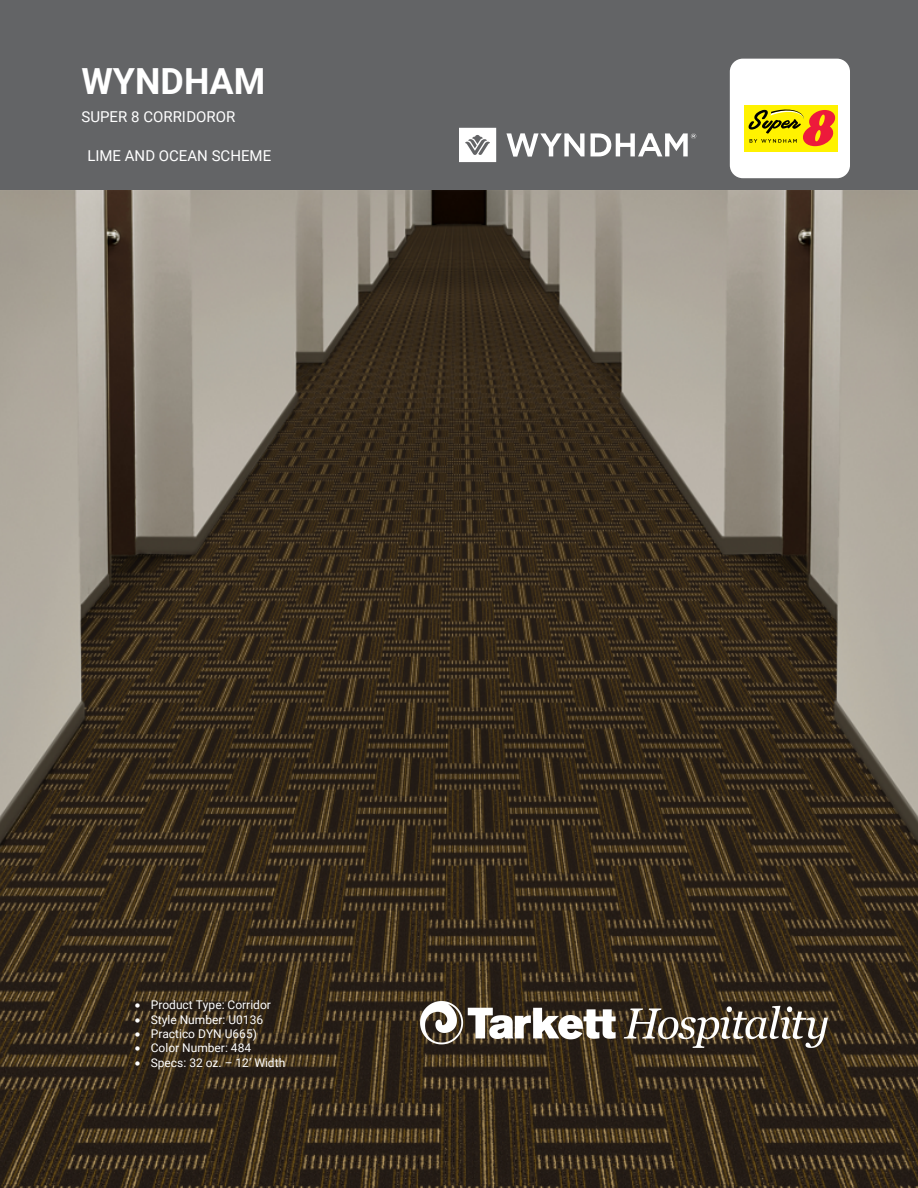
<style>
.page{position:relative;width:918px;height:1188px;background:#fff}
.page>*{position:absolute;margin:0;border:0;box-sizing:border-box;transform-origin:0 0}
.t1{font:700 36px "Roboto";color:#fff}
.t2{font:15px "Roboto";color:#fff}
.t3{font:15px "Roboto";color:#fff}
.t4{font:12px "Roboto";color:#fff}
</style>
<div class="page">
<div style="left:0;top:0;width:918px;height:240px;background:#636466"></div>
<svg style="left:506px;top:133px;width:79px;height:24px"></svg>
<svg style="left:591px;top:133px;width:105px;height:23px"></svg>
<svg style="left:459px;top:128px;width:37px;height:34px"></svg>
<div style="left:730px;top:59px;width:120px;height:119px;background:#fff;border-radius:13px"></div>
<div style="left:744px;top:105px;width:93px;height:46px;background:#fff200"></div>
<svg style="left:749px;top:109px;width:87px;height:37px"></svg>
<img style="left:0;top:190px;width:918px;height:998px">
<img style="left:420px;top:1001px;width:408px;height:47px">
<h1 class="t1" style="left:81px;top:56px;width:185px">WYNDHAM</h1>
<p class="t3" style="left:81px;top:106px;width:155px">SUPER 8 CORRIDOROR</p>
<p class="t2" style="left:87px;top:145px;width:185px">LIME AND OCEAN SCHEME</p>
<p class="t4" style="left:135px;top:997px;width:138px">• Product Type: Corridor</p>
<p class="t4" style="left:135px;top:1011px;width:130px">• Style Number: U0136</p>
<p class="t4" style="left:135px;top:1025px;width:124px">• Practico DYN U665)</p>
<p class="t4" style="left:135px;top:1040px;width:118px">• Color Number: 484</p>
<p class="t4" style="left:135px;top:1054px;width:152px">• Specs: 32 oz. – 12’ Width</p>
</div>
